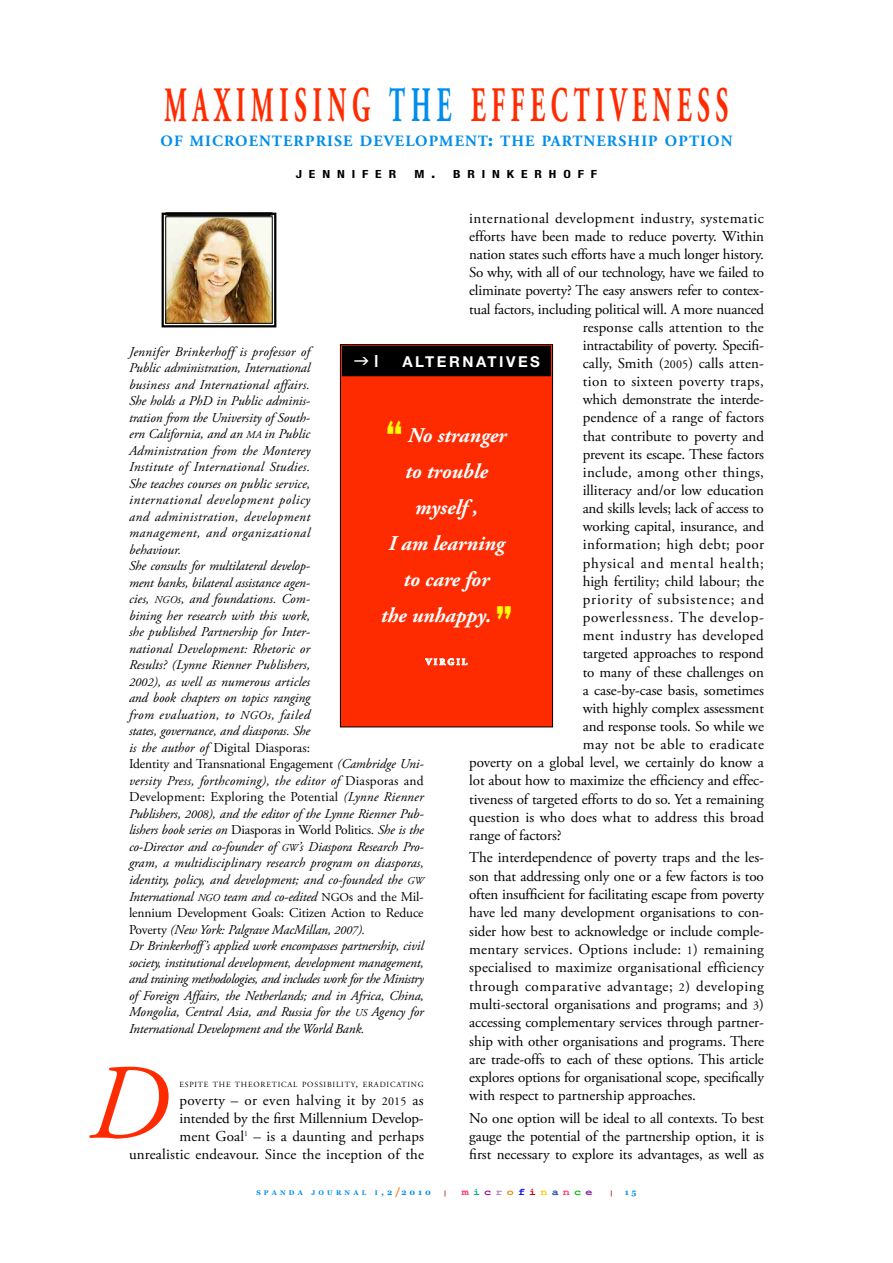
<style>
.page{position:relative;width:893px;height:1263px;background:#fff}
.page>*{position:absolute;margin:0;border:0;box-sizing:border-box;transform-origin:0 0}
.t1{font:italic 108px "Adobe Garamond Pro";color:#ff2b00}
.t2{font:54px "Machine";color:#ff0;scale:.67 1}
.t3{font:700 49.5px "Adobe Garamond Pro";letter-spacing:.235em;color:#ff2b00;scale:.5 1}
.t4{font:italic 700 21px "Adobe Garamond Pro";color:#fff}
.t5{font:700 16.5px "Helvetica";color:#fff}
.t6{font:700 15.75px "Adobe Garamond Pro";letter-spacing:.07em;color:#008eea}
.t7{font:15px/18.3px "Adobe Garamond Pro";letter-spacing:-.005em;color:#000;text-align:justify}
.t8{font:15px "Adobe Garamond Pro";letter-spacing:.025em;color:#000}
.t9{font:15px "Adobe Garamond Pro";letter-spacing:.03em;color:#000}
.t10{font:15px "Adobe Garamond Pro";letter-spacing:.055em;color:#000}
.t11{font:15px "Adobe Garamond Pro";letter-spacing:.045em;color:#000}
.t12{font:15px "Adobe Garamond Pro";letter-spacing:.05em;color:#000}
.t13{font:700 15px "Helvetica Neue";letter-spacing:.165em;color:#fff}
.t14{font:italic 13.5px/16.5px "Adobe Garamond Pro";letter-spacing:-.005em;color:#000}
.t15{font:700 condensed 11.25px "Helvetica Neue";letter-spacing:.51em;color:#000;scale:1.2 1}
.t16{font:700 9.75px "Courier";letter-spacing:.36em;color:#f36;scale:1.2 1}
.t17{font:700 9px "Adobe Garamond Pro";letter-spacing:.25em;color:#fff}
.t18{font:700 8.25px "Georgia";color:#008eea}
.t19{font:7.8px "Adobe Garamond Pro";letter-spacing:.1em;color:#000}
.t20{font:700 6.75px "Georgia";letter-spacing:.465em;color:#008eea}
.t21{font:900 6px "Palatino";color:#c00}
.s1{color:#008eea}
.s2{font-size:21px}
.s3{font-size:15px}
.s4{font-size:12px}
.s5{font-size:10.5px}
.s6{font-style:normal}
.s7{font-style:normal;font-size:12px}
.s8{font-size:6.75px}
.s9{font-size:9px}
.s10{font-size:10.5px;color:#ff7500}
.s11{color:#00ab8a}
.s12{color:#9e00a1}
.s13{color:#b285c7}
.s14{color:#db8a00}
.s15{color:#0800ff}
.s16{color:#bf0000}
.s17{color:#fc0}
.s18{color:#2350ab}
.s19{color:#00b800}
.s20{color:#8f23a0}
</style>
<div class="page">
<div style="left:340px;top:345px;width:213px;height:382px;background:#ff2b00"></div>
<div style="left:340px;top:344px;width:213px;height:383px;border:1px solid #000"></div>
<div style="left:343px;top:346px;width:207px;height:30px;background:#000"></div>
<img style="left:167px;top:218px;width:104px;height:104px">
<div style="left:162px;top:213px;width:114px;height:114px;border:2px solid #000"></div>
<div style="left:165px;top:216px;width:108px;height:108px;border:1px solid #000"></div>
<h3 class="t3" style="left:164px;top:86px;width:1129px">MAXIMISING <span class="s1">THE</span> EFFECTIVENESS</h3>
<p class="t6" style="left:160px;top:135px;width:573px">OF MICROENTERPRISE DEVELOPMENT<span class="s2">:</span> THE PARTNERSHIP OPTION</p>
<p class="t15" style="left:296px;top:167px;width:85px">JENNIFER</p>
<p class="t15" style="left:414px;top:167px;width:154px">M<span class="s3">.</span> BRINKERHOFF</p>
<p class="t9" style="left:469px;top:212px;width:296px">international development industry, systematic</p>
<p class="t7" style="left:469px;top:228px;width:296px">efforts have been made to reduce poverty. Within</p>
<p class="t7" style="left:469px;top:246px;width:296px">nation states such efforts have a much longer history.</p>
<p class="t7" style="left:469px;top:265px;width:296px">So why, with all of our technology, have we failed to</p>
<p class="t7" style="left:469px;top:283px;width:296px">eliminate poverty? The easy answers refer to contex-</p>
<p class="t7" style="left:469px;top:301px;width:296px">tual factors, including political will. A more nuanced</p>
<p class="t7" style="left:583px;top:319px;width:183px">response calls attention to the</p>
<p class="t7" style="left:583px;top:337px;width:183px">intractability of poverty. Specifi-</p>
<p class="t7" style="left:583px;top:355px;width:183px">cally, Smith (<span class="s4">2005</span>) calls atten-</p>
<p class="t8" style="left:583px;top:375px;width:183px">tion to sixteen poverty traps,</p>
<p class="t7" style="left:583px;top:392px;width:183px">which demonstrate the interde-</p>
<p class="t7" style="left:583px;top:410px;width:183px">pendence of a range of factors</p>
<p class="t7" style="left:583px;top:428px;width:183px">that contribute to poverty and</p>
<p class="t7" style="left:583px;top:446px;width:183px">prevent its escape. These factors</p>
<p class="t8" style="left:583px;top:466px;width:183px">include, among other things,</p>
<p class="t7" style="left:583px;top:482px;width:183px">illiteracy and/or low education</p>
<p class="t7" style="left:583px;top:501px;width:183px">and skills levels; lack of access to</p>
<p class="t7" style="left:583px;top:519px;width:183px">working capital, insurance, and</p>
<p class="t8" style="left:583px;top:539px;width:183px">information; high debt; poor</p>
<p class="t12" style="left:583px;top:557px;width:183px">physical and mental health;</p>
<p class="t7" style="left:583px;top:573px;width:183px">high fertility; child labour; the</p>
<p class="t10" style="left:583px;top:593px;width:183px">priority of subsistence; and</p>
<p class="t11" style="left:583px;top:611px;width:183px">powerlessness. The develop-</p>
<p class="t8" style="left:583px;top:629px;width:182px">ment industry has developed</p>
<p class="t7" style="left:583px;top:646px;width:183px">targeted approaches to respond</p>
<p class="t7" style="left:583px;top:664px;width:183px">to many of these challenges on</p>
<p class="t7" style="left:583px;top:682px;width:183px">a case-by-case basis, sometimes</p>
<p class="t7" style="left:583px;top:700px;width:183px">with highly complex assessment</p>
<p class="t7" style="left:583px;top:718px;width:183px">and response tools. So while we</p>
<p class="t9" style="left:583px;top:738px;width:183px">may not be able to eradicate</p>
<p class="t7" style="left:469px;top:755px;width:296px">poverty on a global level, we certainly do know a</p>
<p class="t7" style="left:469px;top:773px;width:296px">lot about how to maximize the efficiency and effec-</p>
<p class="t7" style="left:469px;top:791px;width:296px">tiveness of targeted efforts to do so. Yet a remaining</p>
<p class="t7" style="left:469px;top:809px;width:296px">question is who does what to address this broad</p>
<p class="t7" style="left:469px;top:827px;width:94px">range of factors?</p>
<p class="t7" style="left:469px;top:850px;width:296px">The interdependence of poverty traps and the les&shy;son that addressing only one or a few factors is too often insufficient for facilitating escape from poverty have led many development organisations to con&shy;sider how best to acknowledge or include comple&shy;mentary services. Options include: <span class="s4">1</span>) remaining specialised to maximize organisational efficiency through comparative advantage; <span class="s4">2</span>) developing multi-sectoral organisations and programs; and <span class="s4">3</span>) accessing complementary services through partner&shy;ship with other organisations and programs. There are trade-offs to each of these options. This article explores options for organisational scope, specifically with respect to partnership approaches.</p>
<p class="t7" style="left:469px;top:1110px;width:296px">No one option will be ideal to all contexts. To best gauge the potential of the partnership option, it is first necessary to explore its advantages, as well as</p>
<p class="t14" style="left:129px;top:345px;width:296px">Jennifer Brinkerhoff is professor of<br>Public administration, International<br>business and International affairs.<br>She holds a PhD in Public adminis-<br>tration from the University of South-<br>ern California, and an <span class="s5">MA</span> in Public<br>Administration from the Monterey<br>Institute of International Studies.<br>She teaches courses on public service,<br>international development policy<br>and administration, development<br>management, and organizational<br>behaviour.<br>She consults for multilateral develop-<br>ment banks, bilateral assistance agen-<br>cies, <span class="s5">NGO</span>s, and foundations. Com-<br>bining her research with this work,<br>she published Partnership for Inter-<br>national Development: Rhetoric or<br>Results? (Lynne Rienner Publishers,<br><span class="s4">2002</span>), as well as numerous articles<br>and book chapters on topics ranging<br>from evaluation, to <span class="s4">NGO</span>s, failed<br>states, governance, and diasporas. She<br>is the author of <span class="s6">Digital Diasporas:<br>Identity and Transnational Engagement</span> (Cambridge Uni&shy;versity Press, forthcoming), the editor of <span class="s6">Diasporas and Development: Exploring the Potential</span> (Lynne Rienner Publishers, <span class="s4">2008</span>), and the editor of the Lynne Rienner Pub&shy;lishers book series on <span class="s6">Diasporas in World Politics</span>. She is the co-Director and co-founder of <span class="s5">GW</span>’s Diaspora Research Pro&shy;gram, a multidisciplinary research program on diasporas, identity, policy, and development; and co-founded the <span class="s5">GW </span>International <span class="s5">NGO</span> team and co-edited <span class="s7">NGO</span><span class="s6">s and the Mil&shy;lennium Development Goals: Citizen Action to Reduce Poverty</span> (New York: Palgrave MacMillan, <span class="s4">2007</span>).<br>Dr Brinkerhoff’s applied work encompasses partnership, civil society, institutional development, development management, and training methodologies, and includes work for the Ministry of Foreign Affairs, the Netherlands; and in Africa, China, Mongolia, Central Asia, and Russia for the <span class="s5">US</span> Agency for International Development and the World Bank.</p>
<p class="t5" style="left:375px;top:352px;width:6px">|</p>
<p class="t13" style="left:402px;top:352px;width:139px">ALTERNATIVES</p>
<h2 class="t2" style="left:386px;top:410px;width:25px">“</h2>
<h3 class="t4" style="left:408px;top:427px;width:100px">No stranger</h3>
<h3 class="t4" style="left:405px;top:463px;width:84px">to trouble</h3>
<h3 class="t4" style="left:415px;top:499px;width:64px">myself ,</h3>
<h3 class="t4" style="left:388px;top:535px;width:118px">I am learning</h3>
<h3 class="t4" style="left:403px;top:571px;width:87px">to care for</h3>
<h3 class="t4" style="left:381px;top:607px;width:112px">the unhappy.</h3>
<h2 class="t2" style="left:496px;top:594px;width:25px">”</h2>
<p class="t17" style="left:426px;top:658px;width:43px">VIRGIL</p>
<h1 class="t1" style="left:88px;top:1060px;width:81px">D</h1>
<p class="t19" style="left:179px;top:1081px;width:246px">ESPITE THE THEORETICAL POSSIBILITY<span class="s5">,</span> ERADICATING</p>
<p class="t7" style="left:129px;top:1092px;width:296px;text-align:right">poverty – or even halving it by <span class="s4">2015</span> as intended by the first Millennium Develop-<br>ment Goal<sup>1</sup> – is a daunting and perhaps unrealistic endeavour. Since the inception of the</p>
<p class="t20" style="left:256px;top:1189px;width:48px">SPANDA</p>
<p class="t20" style="left:311px;top:1189px;width:56px">JOURNAL</p>
<p class="t18" style="left:375px;top:1188px;width:58px"><span class="s8">I</span> <span class="s9">,</span>2<span class="s10">/</span>2010</p>
<p class="t21" style="left:444px;top:1190px;width:3px">|</p>
<p class="t16" style="left:462px;top:1186px;width:110px">m<span class="s11">i</span><span class="s12">c</span><span class="s13">r</span><span class="s14">o</span><span class="s15">f</span><span class="s16">i</span><span class="s17">n</span><span class="s18">a</span>n<span class="s19">c</span><span class="s20">e</span></p>
<p class="t21" style="left:611px;top:1190px;width:3px">|</p>
<p class="t18" style="left:625px;top:1187px;width:13px">1 5</p>
</div>
